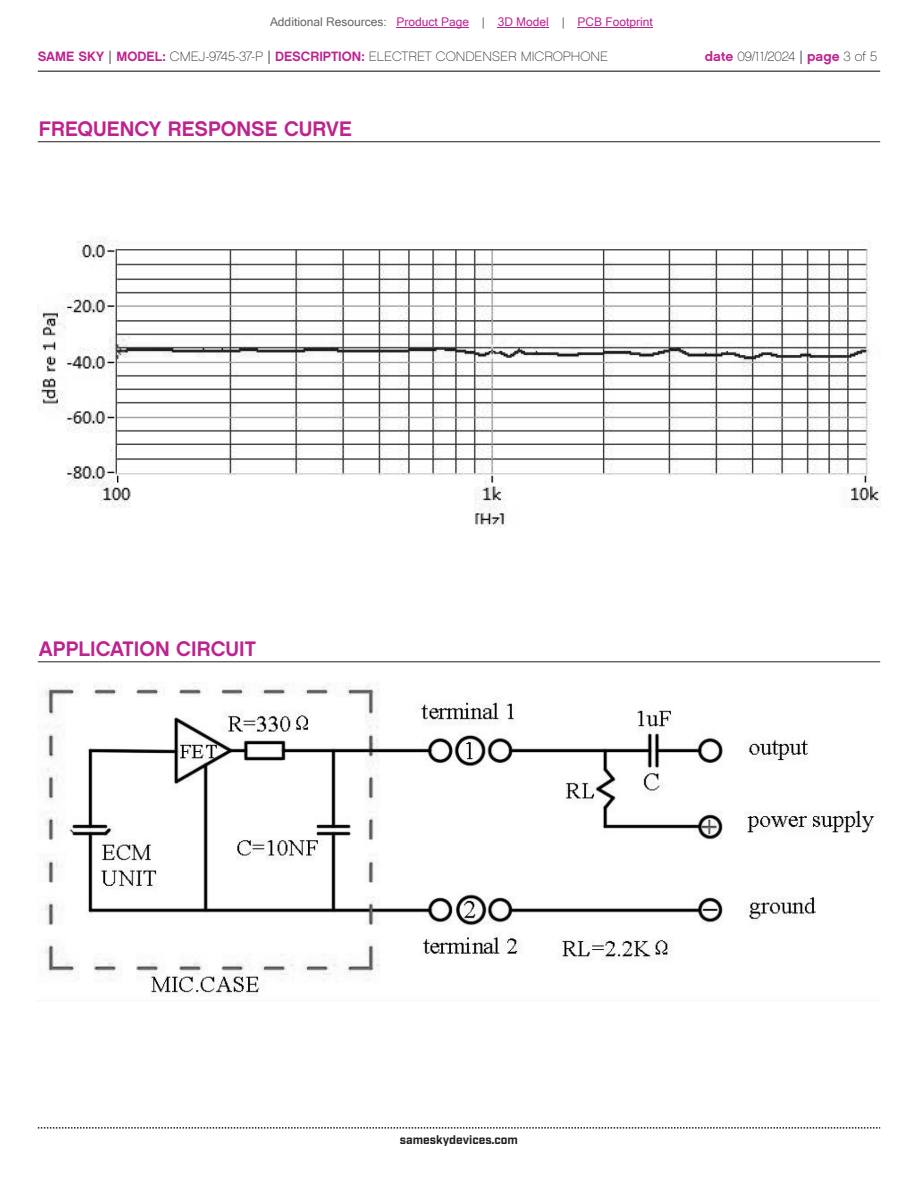
<style>
.page{position:relative;width:918px;height:1188px;background:#fff}
.page>*{position:absolute;margin:0;border:0;box-sizing:border-box;transform-origin:0 0}
.t1{font:21px "Chalet New York Nineteen Sixty";color:#bd238f}
.t2{font:13.5px "Chalet Paris Nineteen Sixty";color:#231f20}
.t3{font:12px "Microsoft Sans Serif";color:#bd238f}
.t4{font:700 12px "Industry";color:#231f20}
.s1{color:#63676b}
.s2{font-family:"Chalet New York Nineteen Sixty";color:#bd238f}
.s3{font-family:"Industry"}
</style>
<div class="page">
<hr style="left:38px;top:71px;width:842px;height:1px;background:#231f20">
<svg style="left:38px;top:1127px;width:842px;height:2px"></svg>
<hr style="left:38px;top:141px;width:842px;height:1px;background:#231f20">
<hr style="left:38px;top:661px;width:842px;height:1px;background:#231f20">
<img style="left:38px;top:236px;width:842px;height:292px">
<img style="left:45px;top:683px;width:835px;height:313px">
<hr style="left:397px;top:27px;width:72px;height:1px;background:#bd238f">
<hr style="left:498px;top:27px;width:51px;height:1px;background:#bd238f">
<hr style="left:578px;top:27px;width:75px;height:1px;background:#bd238f">
<p class="t3" style="left:270px;top:15px;width:384px"><span class="s1">Additional Resources:</span> Product Page <span class="s1">|</span> 3D Model <span class="s1">|</span> PCB Footprint</p>
<p class="t2" style="left:38px;top:48px;width:572px"><span class="s2">SAME SKY</span> <span class="s3">|</span> <span class="s2">MODEL:</span> CMEJ-9745-37-P <span class="s3">|</span> <span class="s2">DESCRIPTION:</span> ELECTRET CONDENSER MICROPHONE</p>
<p class="t2" style="left:705px;top:48px;width:174px"><span class="s2">date</span> 09/11/2024 <span class="s3">|</span> <span class="s2">page</span> 3 of 5</p>
<h1 class="t1" style="left:39px;top:115px;width:314px">FREQUENCY RESPONSE CURVE</h1>
<h1 class="t1" style="left:39px;top:635px;width:219px">APPLICATION CIRCUIT</h1>
<p class="t4" style="left:400px;top:1132px;width:120px">sameskydevices.com</p>
</div>
